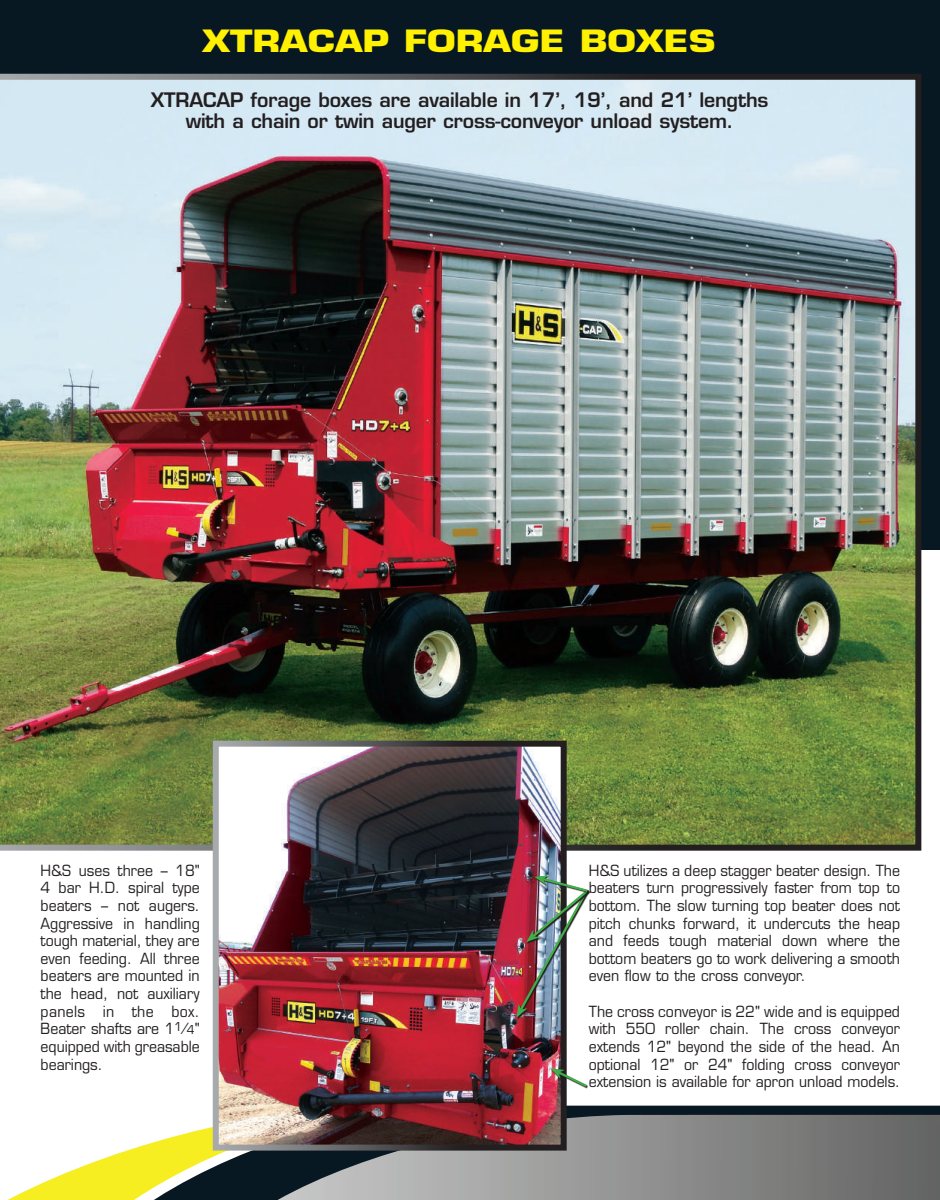
<style>
.page{position:relative;width:940px;height:1200px;background:#fff}
.page>*{position:absolute;margin:0;border:0;box-sizing:border-box;transform-origin:0 0}
.t1{font:700 30px "Eurostile";color:#fff101;scale:1.25 1}
.t2{font:600 19.5px/21px "Eurostile";letter-spacing:-.01em;color:#231f20}
.t3{font:15px/17.7px "Eurostile";color:#231f20;text-align:justify;scale:.94 1}
.s1{font-size:12px}
</style>
<div class="page">
<div style="left:0;top:0;width:939px;height:550px;background:#071822"></div>
<svg style="left:212px;top:1105px;width:727px;height:10px;background:#192831"></svg>
<img style="left:386px;top:1115px;width:553px;height:85px">
<img style="left:0;top:74px;width:921px;height:777px">
<img style="left:220px;top:748px;width:339px;height:395px">
<svg style="left:550px;top:1068px;width:38px;height:21px"></svg>
<img style="left:516px;top:875px;width:74px;height:143px">
<svg style="left:7px;top:1106px;width:379px;height:94px"></svg>
<h1 class="t1" style="left:202px;top:22px;width:412px">XTRACAP FORAGE BOXES</h1>
<h2 class="t2" style="left:151px;top:89px;width:28px">Xtracap</h2>
<h2 class="t2" style="left:186px;top:89px;width:584px;text-indent:65px">forage boxes are available in 17’, 19’, and 21’ lengths with a chain or twin auger cross-conveyor unload system.</h2>
<p class="t3" style="left:41px;top:861px;width:171px">H&amp;S uses three – 18" 4 bar H.D. spiral type beaters – not augers.<br>Aggressive in handling tough material, they are even feeding. All three beaters are mounted in the head, not auxiliary panels in the box.<br>Beater shafts are 1<sup>1</sup>⁄<span class="s1">4</span>" equipped with greasable bearings.</p>
<p class="t3" style="left:588px;top:861px;width:332px">H&amp;S utilizes a deep stagger beater design. The beaters turn progressively faster from top to bottom. The slow turning top beater does not pitch chunks forward, it undercuts the heap and feeds tough material down where the bottom beaters go to work delivering a smooth even flow to the cross conveyor.</p>
<p class="t3" style="left:588px;top:1002px;width:332px">The cross conveyor is 22" wide and is equipped with 550 roller chain. The cross conveyor extends 12" beyond the side of the head. An optional 12" or 24" folding cross conveyor extension is available for apron unload models.</p>
</div>
